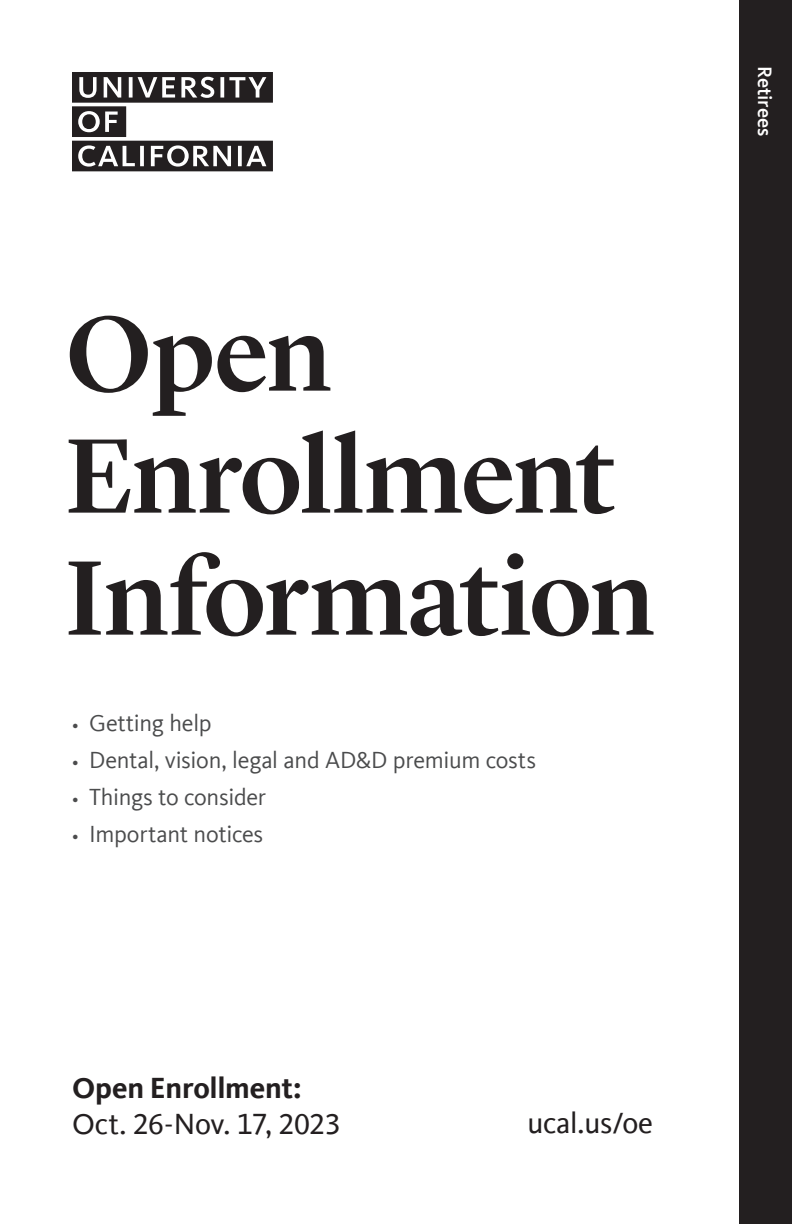
<style>
.page{position:relative;width:792px;height:1224px;background:#fff}
.page>*{position:absolute;margin:0;border:0;box-sizing:border-box;transform-origin:0 0}
._2_Col__Body{font:500 110px/122px "Lyon Display";letter-spacing:-.015em;color:#231f20}
._2_Col__Body-2{font:30px/36px "Kievit Offc Pro";letter-spacing:-.015em;color:#231f20}
.t1{font:24px "Kievit Offc Pro";letter-spacing:-.01em;color:#4b4c4d}
.t2{font:500 20px "Kievit Offc Pro";color:#fff}
.s1{font-size:18px}
.s2{font-weight:700}
</style>
<div class="page">
<svg style="left:72px;top:72px;width:201px;height:99px"></svg>
<div style="left:739px;top:0;width:53px;height:1224px;background:#231f20"></div>
<p class="_2_Col__Body" style="left:65px;top:284px;width:591px">Open<br>Enrollment<br>Information</p>
<p class="t1" style="left:72px;top:709px;width:141px"><span class="s1">•</span> Getting help</p>
<p class="t1" style="left:72px;top:746px;width:466px"><span class="s1">•</span> Dental, vision, legal and AD&amp;D premium costs</p>
<p class="t1" style="left:72px;top:783px;width:196px"><span class="s1">•</span> Things to consider</p>
<p class="t1" style="left:72px;top:820px;width:193px"><span class="s1">•</span> Important notices</p>
<p class="_2_Col__Body-2" style="left:72px;top:1070px;width:271px"><span class="s2">Open Enrollment:<br></span>Oct. 26-Nov. 17, 2023</p>
<p class="_2_Col__Body-2" style="left:527px;top:1105px;width:127px">ucal.us/oe</p>
<p class="t2" style="left:777px;top:66px;width:72px;rotate:90deg">Retirees</p>
</div>
